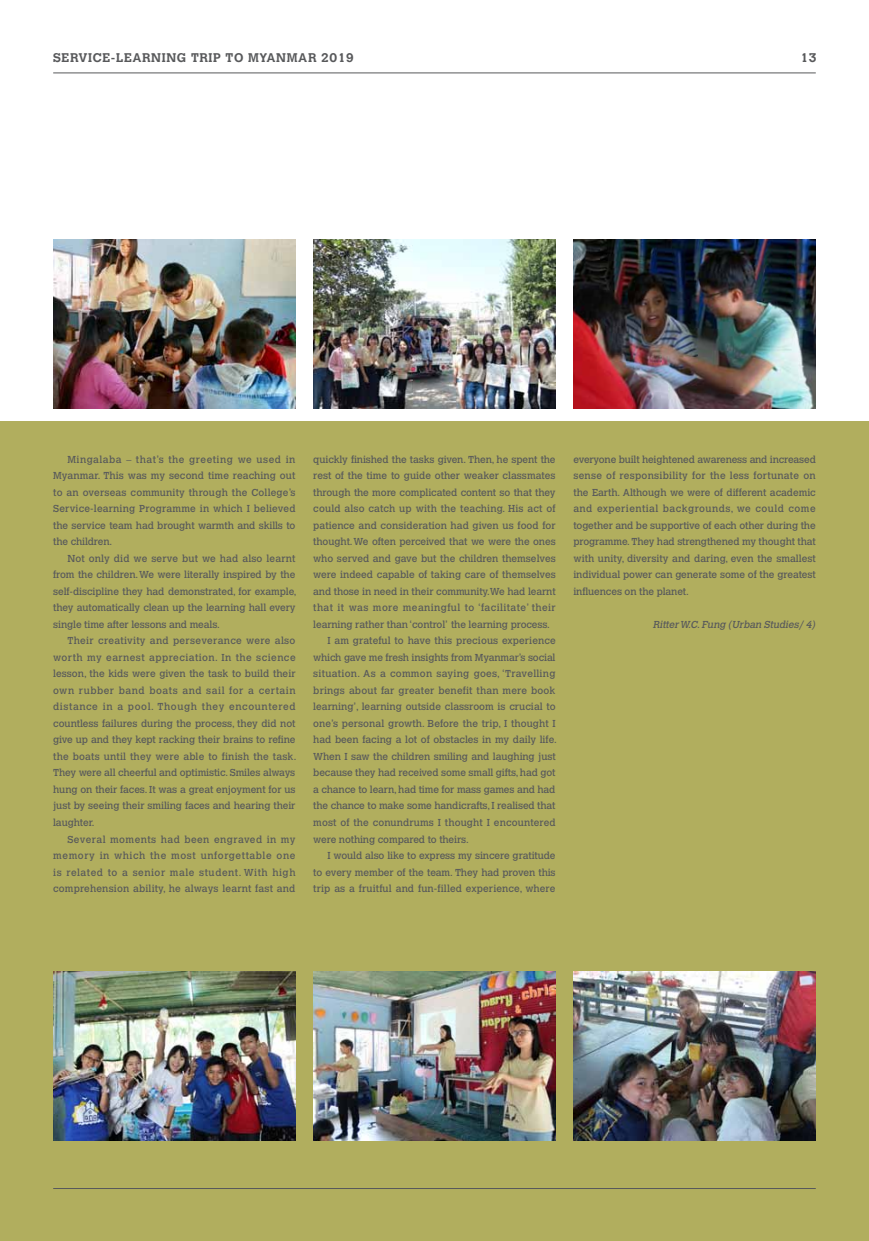
<style>
.page{position:relative;width:869px;height:1241px;background:#fff}
.page>*{position:absolute;margin:0;border:0;box-sizing:border-box;transform-origin:0 0}
.t1{font:700 12.5px "Calvert";letter-spacing:.05em;color:#58595b}
.t2{font:10px/16.5px "Calvert";letter-spacing:-.01em;color:#58595b;text-align:justify}
.t3{font:10px "Calvert";letter-spacing:.015em;color:#58595b}
.t4{font:10px "Calvert";letter-spacing:.01em;color:#58595b}
.t5{font:10px "Calvert";letter-spacing:.04em;color:#58595b}
.t6{font:10px "Calvert";letter-spacing:.025em;color:#58595b}
.t7{font:italic 10px "Calvert";color:#58595b}
</style>
<div class="page">
<div style="left:0;top:422px;width:868px;height:818px;background:#b1ae5e"></div>
<hr style="left:53px;top:73px;width:762px;height:1px;background:#58595b">
<img style="left:53px;top:239px;width:242px;height:169px">
<img style="left:573px;top:239px;width:242px;height:169px">
<hr style="left:53px;top:1187px;width:762px;height:1px;background:#58595b">
<img style="left:313px;top:239px;width:242px;height:169px">
<img style="left:53px;top:971px;width:242px;height:169px">
<img style="left:573px;top:971px;width:242px;height:169px">
<img style="left:313px;top:971px;width:242px;height:169px">
<p class="t1" style="left:53px;top:50px;width:302px">SERVICE-LEARNING TRIP TO MYANMAR 2019</p>
<p class="t1" style="left:800px;top:50px;width:17px">13</p>
<p class="t2" style="left:53px;top:451px;width:244px;text-indent:14px">Mingalaba – that’s the greeting we used in Myanmar. This was my second time reaching out to an overseas community through the College’s Service-learning Programme in which I believed the service team had brought warmth and skills to the children.</p>
<p class="t2" style="left:53px;top:550px;width:245px;text-align:left;text-indent:14px">Not only did we serve but we had also learnt from the children. We were literally inspired by the self-discipline they had demonstrated, for example, they automatically clean up the learning hall every single time after lessons and meals.</p>
<p class="t2" style="left:53px;top:632px;width:244px;text-indent:14px">Their creativity and perseverance were also worth my earnest appreciation. In the science lesson, the kids were given the task to build their own rubber band boats and sail for a certain distance in a pool. Though they encountered countless failures during the process, they did not give up and they kept racking their brains to refine the boats until they were able to finish the task.<br>They were all cheerful and optimistic. Smiles always hung on their faces. It was a great enjoyment for us just by seeing their smiling faces and hearing their laughter.</p>
<p class="t2" style="left:53px;top:830px;width:244px;text-indent:14px">Several moments had been engraved in my memory in which the most unforgettable one is related to a senior male student. With high comprehension ability, he always learnt fast and</p>
<p class="t2" style="left:313px;top:451px;width:244px">quickly finished the tasks given. Then, he spent the</p>
<p class="t2" style="left:313px;top:467px;width:244px">rest of the time to guide other weaker classmates</p>
<p class="t2" style="left:313px;top:484px;width:244px">through the more complicated content so that they</p>
<p class="t3" style="left:313px;top:503px;width:244px">could also catch up with the teaching. His act of</p>
<p class="t2" style="left:313px;top:517px;width:244px">patience and consideration had given us food for</p>
<p class="t2" style="left:313px;top:533px;width:244px">thought. We often perceived that we were the ones</p>
<p class="t2" style="left:313px;top:550px;width:244px">who served and gave but the children themselves</p>
<p class="t2" style="left:313px;top:566px;width:244px">were indeed capable of taking care of themselves</p>
<p class="t2" style="left:313px;top:583px;width:244px">and those in need in their community.We had learnt</p>
<p class="t5" style="left:313px;top:602px;width:244px">that it was more meaningful to ‘facilitate’ their</p>
<p class="t2" style="left:313px;top:616px;width:238px">learning rather than ‘control’ the learning process.</p>
<p class="t4" style="left:327px;top:635px;width:230px">I am grateful to have this precious experience</p>
<p class="t2" style="left:313px;top:649px;width:243px">which gave me fresh insights from Myanmar’s social</p>
<p class="t6" style="left:313px;top:668px;width:244px">situation. As a common saying goes, ‘Travelling</p>
<p class="t3" style="left:313px;top:684px;width:243px">brings about far greater benefit than mere book</p>
<p class="t2" style="left:313px;top:698px;width:244px">learning’, learning outside classroom is crucial to</p>
<p class="t2" style="left:313px;top:715px;width:244px">one’s personal growth. Before the trip, I thought I</p>
<p class="t2" style="left:313px;top:731px;width:245px">had been facing a lot of obstacles in my daily life.</p>
<p class="t2" style="left:313px;top:748px;width:244px">When I saw the children smiling and laughing just</p>
<p class="t2" style="left:313px;top:764px;width:243px">because they had received some small gifts, had got</p>
<p class="t2" style="left:313px;top:781px;width:243px">a chance to learn, had time for mass games and had</p>
<p class="t2" style="left:313px;top:797px;width:243px">the chance to make some handicrafts, I realised that</p>
<p class="t4" style="left:313px;top:816px;width:244px">most of the conundrums I thought I encountered</p>
<p class="t2" style="left:313px;top:830px;width:157px">were nothing compared to theirs.</p>
<p class="t2" style="left:327px;top:847px;width:229px">I would also like to express my sincere gratitude</p>
<p class="t2" style="left:313px;top:863px;width:244px">to every member of the team. They had proven this</p>
<p class="t3" style="left:313px;top:882px;width:243px">trip as a fruitful and fun-filled experience, where</p>
<p class="t2" style="left:573px;top:451px;width:244px">everyone built heightened awareness and increased sense of responsibility for the less fortunate on the Earth. Although we were of different academic and experiential backgrounds, we could come together and be supportive of each other during the programme. They had strengthened my thought that with unity, diversity and daring, even the smallest individual power can generate some of the greatest influences on the planet.</p>
<p class="t7" style="left:652px;top:618px;width:166px">Ritter W.C.Fung (Urban Studies/ 4)</p>
</div>
